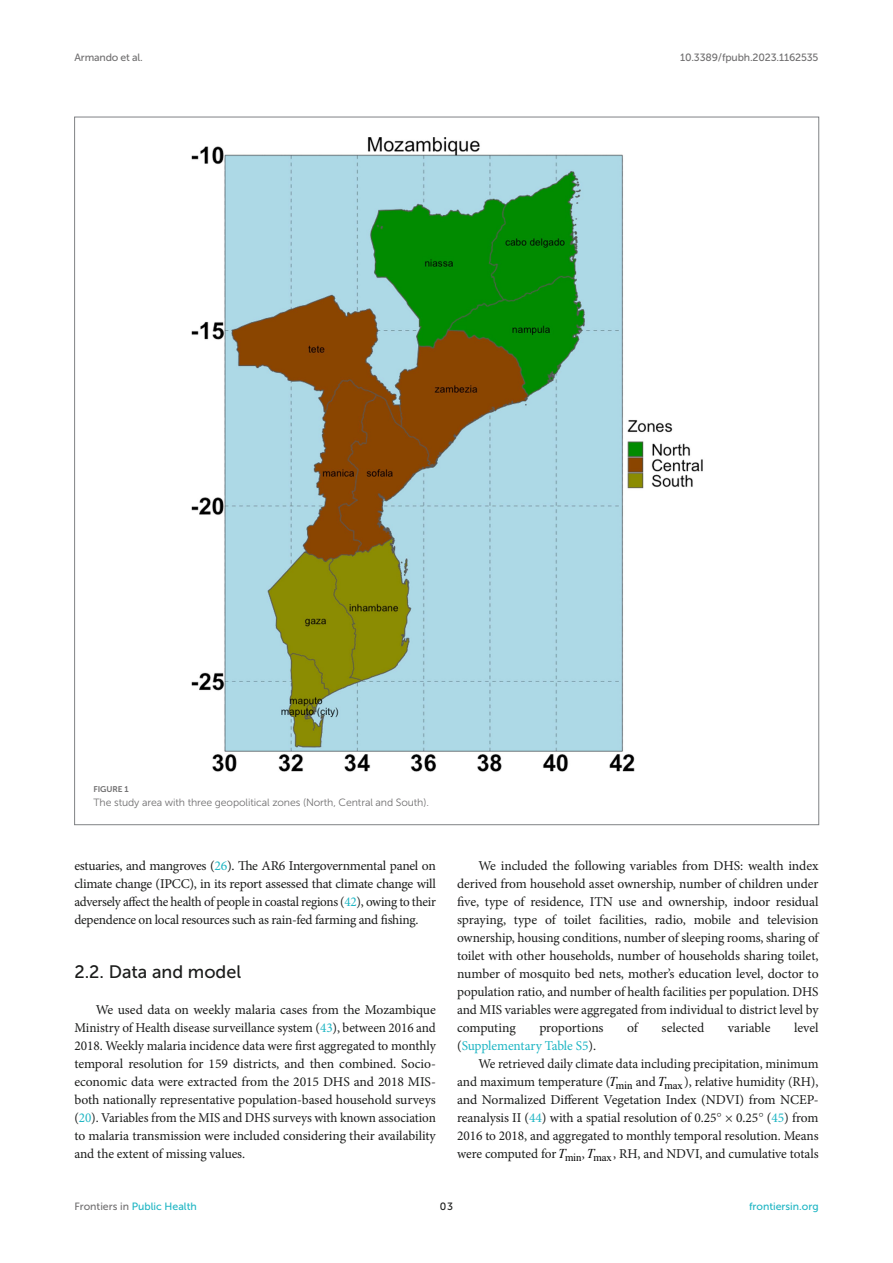
<style>
.page{position:relative;width:893px;height:1263px;background:#fff}
.page>*{position:absolute;margin:0;border:0;box-sizing:border-box;transform-origin:0 0}
.HEAD_2{font:18px "Museo Sans 500";color:#1b1c1b}
.TEXT{font:13.5px/18px "Minion Pro";letter-spacing:-.01em;color:#1b1c1b;text-align:justify}
.TEXT_FLUSH{font:13.5px/18px "Minion Pro";letter-spacing:-.005em;color:#1b1c1b;text-align:justify}
.TEXT-2{font:13.5px "Minion Pro";letter-spacing:-.01em;color:#1db5c3}
.spi-math-img{font:10.8px "Times New Roman";letter-spacing:-.01em;color:#000}
.FIG_LEG{font:10.5px "Museo Sans 300";letter-spacing:-.01em;color:#706f70}
.t1{font:10.5px "Museo Sans 500";letter-spacing:-.015em;color:#706f70}
.t2{font:10.5px "Museo Sans 500";color:#1db5c3}
.t3{font:10.5px "Museo Sans 500";color:#1b1c1b}
.FIG_HD{font:8.25px "Museo Sans 700";letter-spacing:-.01em;color:#706f70}
.s1{color:#1db5c3}
.s2{color:#1b1c1b}
.s3{font-family:"STIX"}
.s4{color:#706f70}
</style>
<div class="page">
<img style="left:191px;top:137px;width:512px;height:635px">
<p class="t1" style="left:74px;top:51px;width:70px">Armando et al.</p>
<p class="t1" style="left:680px;top:51px;width:140px">10.3389/fpubh.2023.1162535</p>
<p class="FIG_HD" style="left:94px;top:785px;width:37px">FIGURE 1</p>
<p class="FIG_LEG" style="left:94px;top:796px;width:337px">The study area with three geopolitical zones (North, Central and South).</p>
<p class="TEXT" style="left:74px;top:857px;width:363px">estuaries, and mangroves (<span class="s1">26</span>). The AR6 Intergovernmental panel on climate change (IPCC), in its report assessed that climate change will adversely affect the health of people in coastal regions (<span class="s1">42</span>), owing to their dependence on local resources such as rain-fed farming and fishing.</p>
<p class="HEAD_2" style="left:74px;top:962px;width:168px">2.2. Data and model</p>
<p class="TEXT_FLUSH" style="left:74px;top:1001px;width:363px;text-indent:21px">We used data on weekly malaria cases from the Mozambique Ministry of Health disease surveillance system (<span class="s1">43</span>), between 2016 and 2018. Weekly malaria incidence data were first aggregated to monthly temporal resolution for 159 districts, and then combined. Socio&shy;economic data were extracted from the 2015 DHS and 2018 MIS&shy;both nationally representative population-based household surveys (<span class="s1">20</span>). Variables from the MIS and DHS surveys with known association to malaria transmission were included considering their availability and the extent of missing values.</p>
<p class="TEXT" style="left:457px;top:857px;width:363px;text-indent:21px">We included the following variables from DHS: wealth index derived from household asset ownership, number of children under five, type of residence, ITN use and ownership, indoor residual spraying, type of toilet facilities, radio, mobile and television ownership, housing conditions, number of sleeping rooms, sharing of toilet with other households, number of households sharing toilet, number of mosquito bed nets, mother’s education level, doctor to population ratio, and number of health facilities per population. DHS and MIS variables were aggregated from individual to district level by computing</p>
<p class="TEXT" style="left:539px;top:1019px;width:66px">proportions</p>
<p class="TEXT" style="left:627px;top:1019px;width:12px">of</p>
<p class="TEXT" style="left:662px;top:1019px;width:44px">selected</p>
<p class="TEXT" style="left:728px;top:1019px;width:44px">variable</p>
<p class="TEXT" style="left:794px;top:1019px;width:26px">level</p>
<p class="TEXT-2" style="left:457px;top:1037px;width:140px"><span class="s2">(</span>Supplementary Table S5<span class="s2">).</span></p>
<p class="TEXT" style="left:457px;top:1055px;width:363px;text-indent:21px">We retrieved daily climate data including precipitation, minimum and maximum temperature (</p>
<p class="TEXT" style="left:457px;top:1073px;width:363px;text-indent:227px">), relative humidity (RH), and Normalized Different Vegetation Index (NDVI) from NCEP&shy;reanalysis II (<span class="s1">44</span>) with a spatial resolution of 0.25<span class="s3">°</span> × 0.25<span class="s3">°</span> (<span class="s1">45</span>) from 2016 to 2018, and aggregated to monthly temporal resolution. Means were computed for</p>
<p class="spi-math-img" style="left:609px;top:1078px;width:25px"><sup>T</sup>min</p>
<p class="TEXT" style="left:636px;top:1073px;width:21px">and</p>
<p class="spi-math-img" style="left:658px;top:1078px;width:27px"><sup>T</sup>max</p>
<p class="spi-math-img" style="left:558px;top:1150px;width:25px"><sup>T</sup>min</p>
<p class="TEXT" style="left:582px;top:1145px;width:5px">,</p>
<p class="spi-math-img" style="left:587px;top:1150px;width:27px"><sup>T</sup>max</p>
<p class="TEXT" style="left:613px;top:1145px;width:207px">, RH, and NDVI, and cumulative totals</p>
<p class="t2" style="left:74px;top:1200px;width:124px"><span class="s4">Frontiers in</span> Public Health</p>
<p class="t3" style="left:440px;top:1200px;width:15px">03</p>
<p class="t2" style="left:749px;top:1200px;width:71px">frontiersin.org</p>
</div>
